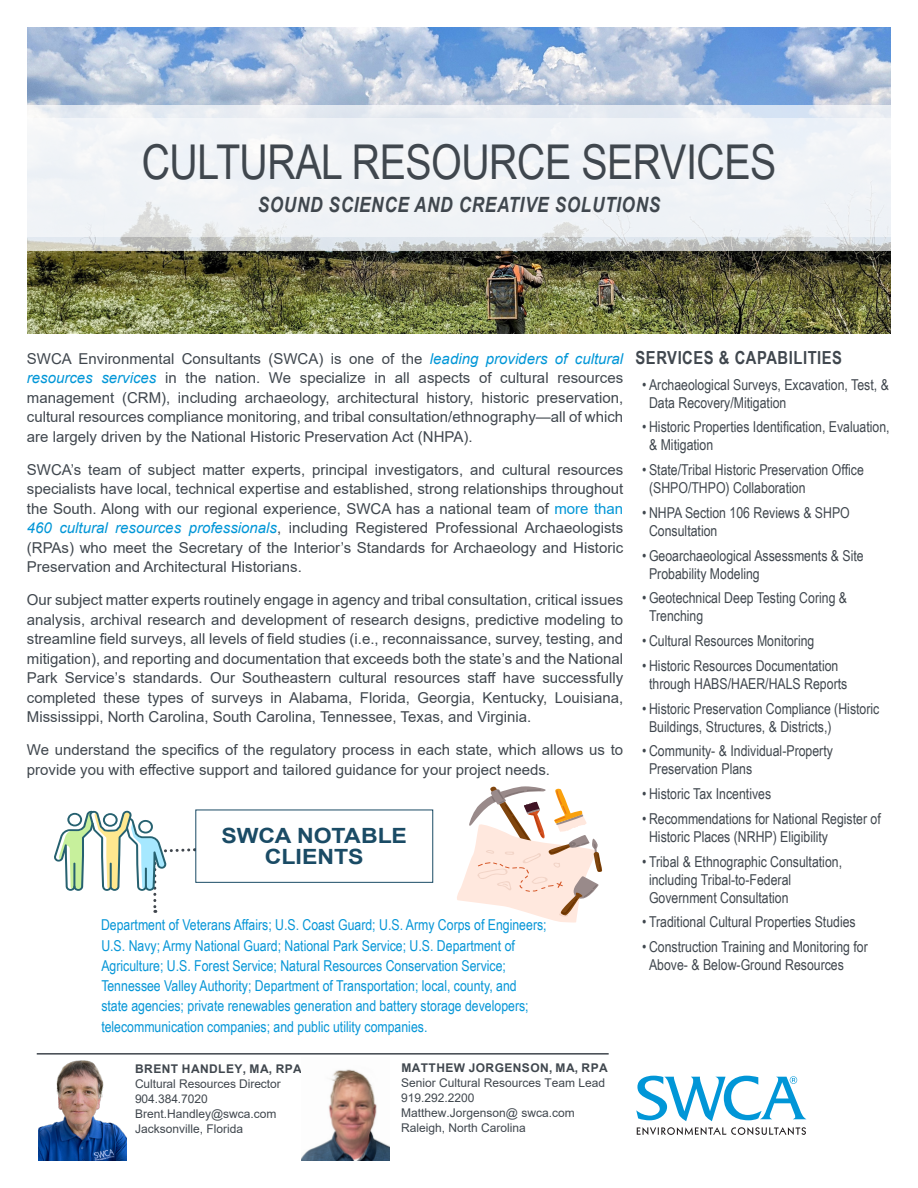
<style>
.page{position:relative;width:918px;height:1188px;background:#fff}
.page>*{position:absolute;margin:0;border:0;box-sizing:border-box;transform-origin:0 0}
.Heading_1_-_Title{font:48px "Arial Narrow";letter-spacing:-.01em;color:#40474e}
.Heading_2_-_Body_Text_Header{font:italic 700 21px "Arial Narrow";letter-spacing:.03em;color:#40474e}
.graphic_big_blue_title{font:700 21px/21px "Arial";letter-spacing:-.005em;color:#1a4b65;text-align:center;scale:1.1 1}
.Sidebar_Services_-_Subhead{font:700 18px "Arial Narrow";letter-spacing:.03em;color:#40474e}
.Body_Text_Regular{font:15px/19.5px "Arial";color:#40474e;text-align:justify}
.t1{font:15px/18px "Arial Narrow";color:#40474e}
.Body_Text_left{font:15px/20.2px "Arial Narrow";color:#0696d7}
.Contact_-_Name__Info{font:12px "Arial";color:#40474e}
.Contact_-_Name__Info-2{font:700 12px "Arial";letter-spacing:.035em;color:#40474e}
.s1{font-style:italic;color:#0196d7}
.s2{color:#0196d7}
</style>
<div class="page">
<hr style="left:37px;top:1053px;width:572px;height:2px;background:#40474e">
<img style="left:38px;top:1060px;width:88px;height:101px">
<img style="left:301px;top:1069px;width:88px;height:92px">
<svg style="left:457px;top:786px;width:146px;height:137px"></svg>
<div style="left:196px;top:810px;width:237px;height:73px;border:1px solid #1a4b65"></div>
<svg style="left:54px;top:810px;width:141px;height:103px"></svg>
<img style="left:27px;top:27px;width:864px;height:307px">
<svg style="left:27px;top:105px;width:864px;height:146px;background:#d9dce0"></svg>
<div style="left:27px;top:118px;width:864px;height:119px;background:#f0f3f7"></div>
<svg style="left:637px;top:1127px;width:169px;height:8px"></svg>
<svg style="left:636px;top:1076px;width:170px;height:45px"></svg>
<p class="Heading_1_-_Title" style="left:142px;top:127px;width:636px">CULTURAL RESOURCE SERVICES</p>
<p class="Heading_2_-_Body_Text_Header" style="left:258px;top:189px;width:404px">SOUND SCIENCE AND CREATIVE SOLUTIONS</p>
<p class="Body_Text_Regular" style="left:27px;top:348px;width:598px">SWCA Environmental Consultants (SWCA) is one of the <span class="s1">leading providers of cultural resources services</span> in the nation. We specialize in all aspects of cultural resources management (CRM), including archaeology, architectural history, historic preservation, cultural resources compliance monitoring, and tribal consultation/ethnography—all of which are largely driven by the National Historic Preservation Act (NHPA).</p>
<p class="Body_Text_Regular" style="left:27px;top:459px;width:598px">SWCA’s team of subject matter experts, principal investigators, and cultural resources specialists have local, technical expertise and established, strong relationships throughout the South. Along with our regional experience, SWCA has a national team of <span class="s2">more than </span><span class="s1">460 cultural resources professionals</span>, including Registered Professional Archaeologists (RPAs) who meet the Secretary of the Interior’s Standards for Archaeology and Historic Preservation and Architectural Historians.</p>
<p class="Body_Text_Regular" style="left:27px;top:590px;width:598px">Our subject matter experts routinely engage in agency and tribal consultation, critical issues analysis, archival research and development of research designs, predictive modeling to streamline field surveys, all levels of field studies (i.e., reconnaissance, survey, testing, and mitigation), and reporting and documentation that exceeds both the state’s and the National Park Service’s standards. Our Southeastern cultural resources staff have successfully completed these types of surveys in Alabama, Florida, Georgia, Kentucky, Louisiana, Mississippi, North Carolina, South Carolina, Tennessee, Texas, and Virginia.</p>
<p class="Body_Text_Regular" style="left:27px;top:740px;width:598px">We understand the specifics of the regulatory process in each state, which allows us to provide you with effective support and tailored guidance for your project needs.</p>
<p class="graphic_big_blue_title" style="left:221px;top:826px;width:170px">SWCA NOTABLE<br>CLIENTS</p>
<p class="Body_Text_left" style="left:101px;top:915px;width:447px">Department of Veterans Affairs; U.S. Coast Guard; U.S. Army Corps of Engineers; U.S. Navy; Army National Guard; National Park Service; U.S. Department of Agriculture; U.S. Forest Service; Natural Resources Conservation Service; Tennessee Valley Authority; Department of Transportation; local, county, and state agencies; private renewables generation and battery storage developers; telecommunication companies; and public utility companies.</p>
<p class="Contact_-_Name__Info-2" style="left:135px;top:1060px;width:168px">BRENT HANDLEY, MA, RPA</p>
<p class="Contact_-_Name__Info" style="left:135px;top:1075px;width:147px">Cultural Resources Director</p>
<p class="Contact_-_Name__Info" style="left:135px;top:1090px;width:74px">904.384.7020</p>
<p class="Contact_-_Name__Info" style="left:135px;top:1105px;width:143px">Brent.Handley@swca.com</p>
<p class="Contact_-_Name__Info" style="left:135px;top:1120px;width:110px">Jacksonville, Florida</p>
<p class="Contact_-_Name__Info-2" style="left:401px;top:1060px;width:208px">MATTHEW JORGENSON, MA, RPA</p>
<p class="Contact_-_Name__Info" style="left:401px;top:1075px;width:206px">Senior Cultural Resources Team Lead</p>
<p class="Contact_-_Name__Info" style="left:401px;top:1090px;width:75px">919.292.2200</p>
<p class="Contact_-_Name__Info" style="left:401px;top:1105px;width:175px">Matthew.Jorgenson@ swca.com</p>
<p class="Contact_-_Name__Info" style="left:401px;top:1120px;width:126px">Raleigh, North Carolina</p>
<p class="Sidebar_Services_-_Subhead" style="left:636px;top:344px;width:208px">SERVICES &amp; CAPABILITIES</p>
<p class="t1" style="left:649px;top:375px;width:241px;text-indent:-7px">• Archaeological Surveys, Excavation, Test, &amp;<br>Data Recovery/Mitigation</p>
<p class="t1" style="left:649px;top:418px;width:242px;text-indent:-7px">• Historic Properties Identification, Evaluation, &amp; Mitigation</p>
<p class="t1" style="left:649px;top:460px;width:216px;text-indent:-7px">• State/Tribal Historic Preservation Office (SHPO/THPO) Collaboration</p>
<p class="t1" style="left:649px;top:503px;width:202px;text-indent:-7px">• NHPA Section 106 Reviews &amp; SHPO<br>Consultation</p>
<p class="t1" style="left:649px;top:546px;width:216px;text-indent:-7px">• Geoarchaeological Assessments &amp; Site<br>Probability Modeling</p>
<p class="t1" style="left:649px;top:589px;width:200px;text-indent:-7px">• Geotechnical Deep Testing Coring &amp;<br>Trenching</p>
<p class="t1" style="left:642px;top:631px;width:174px">• Cultural Resources Monitoring</p>
<p class="t1" style="left:642px;top:656px;width:207px;text-align:center">• Historic Resources Documentation through HABS/HAER/HALS Reports</p>
<p class="t1" style="left:649px;top:699px;width:232px;text-indent:-7px">• Historic Preservation Compliance (Historic<br>Buildings, Structures, &amp; Districts,)</p>
<p class="t1" style="left:649px;top:742px;width:185px;text-indent:-7px">• Community- &amp; Individual-Property<br>Preservation Plans</p>
<p class="t1" style="left:642px;top:784px;width:130px">• Historic Tax Incentives</p>
<p class="t1" style="left:649px;top:809px;width:233px;text-indent:-7px">• Recommendations for National Register of<br>Historic Places (NRHP) Eligibility</p>
<p class="t1" style="left:649px;top:852px;width:195px;text-indent:-7px">• Tribal &amp; Ethnographic Consultation, including Tribal-to-Federal<br>Government Consultation</p>
<p class="t1" style="left:642px;top:913px;width:215px">• Traditional Cultural Properties Studies</p>
<p class="t1" style="left:649px;top:937px;width:220px;text-indent:-7px">• Construction Training and Monitoring for<br>Above- &amp; Below-Ground Resources</p>
</div>
